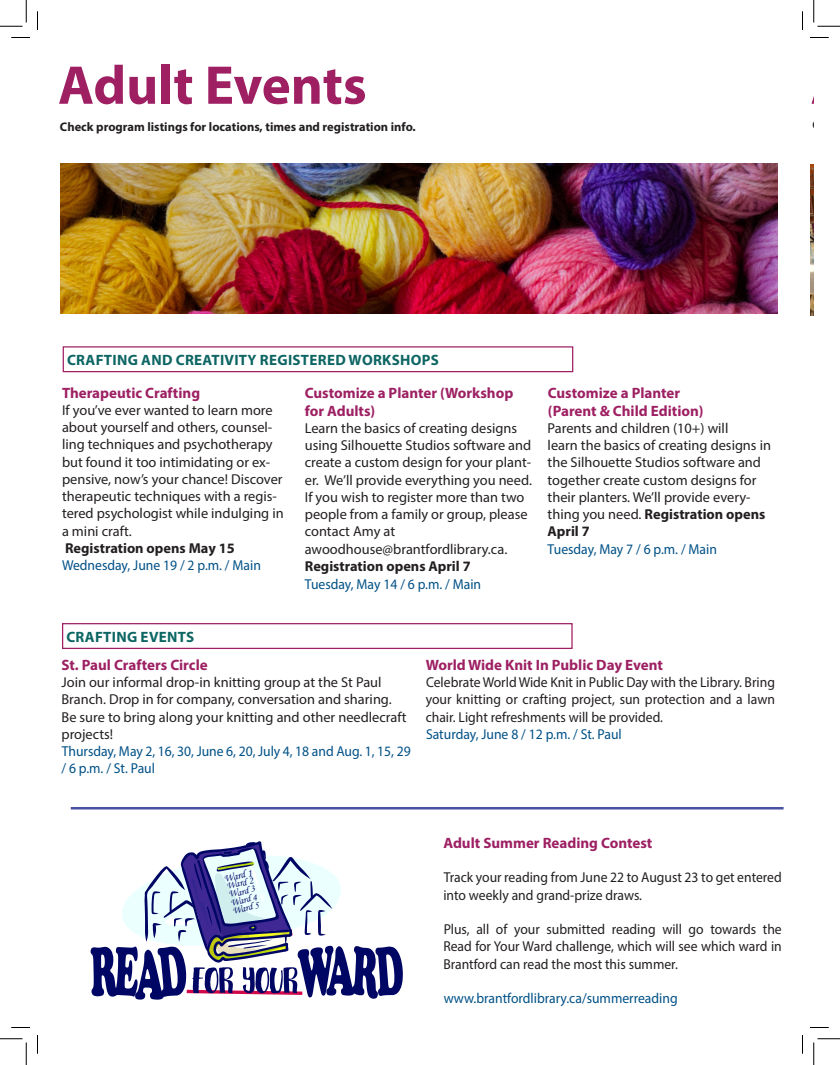
<style>
.page{position:relative;width:840px;height:1065px;background:#fff}
.page>*{position:absolute;margin:0;border:0;box-sizing:border-box;transform-origin:0 0}
.t1{font:700 55px "Myriad Pro";color:#9f1f63}
.t2{font:700 15px/18px "Myriad Pro";color:#9d2063}
.t3{font:700 15px "Myriad Pro";letter-spacing:.02em;color:#0d6663}
.t4{font:14.38px/17.2px "Myriad Pro";color:#231f20}
.t5{font:14.38px/17.2px "Myriad Pro";color:#231f20;text-align:justify;scale:.95 1}
.t6{font:14.38px/17.2px "Myriad Pro";color:#005187;scale:.95 1}
.t7{font:700 14.38px "Myriad Pro";color:#231f20}
.t8{font:700 12.5px "Myriad Pro";color:#231f20}
.t9{font:10.62px "Monotype Corsiva";color:#000663}
.t10{font:10px/8.4px "Monotype Corsiva";color:#000663;text-align:justify}
.s1{font-weight:700}
</style>
<div class="page">
<img style="left:60px;top:163px;width:718px;height:151px">
<img style="left:811px;top:165px;width:3px;height:150px">
<div style="left:63px;top:346px;width:510px;height:26px;border:1px solid #9f1f63"></div>
<div style="left:62px;top:623px;width:511px;height:26px;border:1px solid #9f1f63"></div>
<svg style="left:91px;top:841px;width:312px;height:159px"></svg>
<hr style="left:71px;top:807px;width:713px;height:3px;background:#4851a2">
<svg style="left:11px;top:37px;width:19px;height:1px"></svg>
<svg style="left:810px;top:37px;width:19px;height:1px"></svg>
<svg style="left:11px;top:1027px;width:19px;height:1px"></svg>
<svg style="left:810px;top:1027px;width:19px;height:1px"></svg>
<svg style="left:37px;top:11px;width:1px;height:19px"></svg>
<svg style="left:37px;top:1035px;width:1px;height:19px"></svg>
<svg style="left:802px;top:11px;width:1px;height:19px"></svg>
<svg style="left:802px;top:1035px;width:1px;height:19px"></svg>
<svg style="left:0;top:0;width:27px;height:27px"></svg>
<svg style="left:0;top:1039px;width:27px;height:26px"></svg>
<svg style="left:814px;top:0;width:26px;height:27px"></svg>
<svg style="left:814px;top:1039px;width:26px;height:26px"></svg>
<h1 class="t1" style="left:58px;top:49px;width:310px">Adult Events</h1>
<p class="t8" style="left:60px;top:119px;width:357px">Check program listings for locations, times and registration info.</p>
<p class="t3" style="left:67px;top:350px;width:373px">CRAFTING AND CREATIVITY REGISTERED WORKSHOPS</p>
<p class="t2" style="left:62px;top:383px;width:140px">Therapeutic Crafting</p>
<p class="t4" style="left:62px;top:401px;width:223px">If you’ve ever wanted to learn more about yourself and others, counsel&shy;ling techniques and psychotherapy but found it too intimidating or ex&shy;pensive, now’s your chance! Discover therapeutic techniques with a regis&shy;tered psychologist while indulging in a mini craft.</p>
<p class="t7" style="left:65px;top:539px;width:171px">Registration opens May 15</p>
<p class="t6" style="left:62px;top:556px;width:211px">Wednesday, June 19 / 2 p.m. / Main</p>
<p class="t2" style="left:305px;top:383px;width:210px">Customize a Planter (Workshop for Adults)</p>
<p class="t4" style="left:305px;top:419px;width:229px">Learn the basics of creating designs using Silhouette Studios software and create a custom design for your plant&shy;er. We’ll provide everything you need.<br>If you wish to register more than two people from a family or group, please contact Amy at awoodhouse@brantfordlibrary.ca.</p>
<p class="t7" style="left:305px;top:557px;width:167px">Registration opens April 7</p>
<p class="t6" style="left:305px;top:575px;width:187px">Tuesday, May 14 / 6 p.m. / Main</p>
<p class="t2" style="left:548px;top:383px;width:157px">Customize a Planter (Parent &amp; Child Edition)</p>
<p class="t4" style="left:548px;top:419px;width:225px">Parents and children (10+) will<br>learn the basics of creating designs in the Silhouette Studios software and together create custom designs for their planters. We’ll provide every&shy;thing you need. <span class="s1">Registration opens<br>April 7</span></p>
<p class="t6" style="left:548px;top:540px;width:180px">Tuesday, May 7 / 6 p.m. / Main</p>
<p class="t3" style="left:66px;top:627px;width:129px">CRAFTING EVENTS</p>
<p class="t2" style="left:61px;top:655px;width:148px">St. Paul Crafters Circle</p>
<p class="t4" style="left:61px;top:674px;width:347px">Join our informal drop-in knitting group at the St Paul Branch. Drop in for company, conversation and sharing.<br>Be sure to bring along your knitting and other needlecraft projects!</p>
<p class="t6" style="left:61px;top:743px;width:369px">Thursday, May 2, 16, 30, June 6, 20, July 4, 18 and Aug. 1, 15, 29 / 6 p.m. / St. Paul</p>
<p class="t2" style="left:426px;top:655px;width:239px">World Wide Knit In Public Day Event</p>
<p class="t5" style="left:426px;top:674px;width:369px">Celebrate World Wide Knit in Public Day with the Library. Bring your knitting or crafting project, sun protection and a lawn chair. Light refreshments will be provided.</p>
<p class="t6" style="left:426px;top:725px;width:208px">Saturday, June 8 / 12 p.m. / St. Paul</p>
<p class="t9" style="left:223px;top:873px;width:30px;rotate:-13deg">Ward 1</p>
<p class="t10" style="left:226px;top:882px;width:28px;rotate:-13deg">Ward 2<br>Ward 3<br>Ward 4<br>Ward 5</p>
<p class="t2" style="left:443px;top:833px;width:211px">Adult Summer Reading Contest</p>
<p class="t5" style="left:443px;top:869px;width:358px">Track your reading from June 22 to August 23 to get entered into weekly and grand-prize draws.</p>
<p class="t5" style="left:443px;top:921px;width:358px">Plus, all of your submitted reading will go towards the Read for Your Ward challenge, which will see which ward in Brantford can read the most this summer.</p>
<p class="t6" style="left:444px;top:990px;width:248px">www.brantfordlibrary.ca/summerreading</p>
</div>
